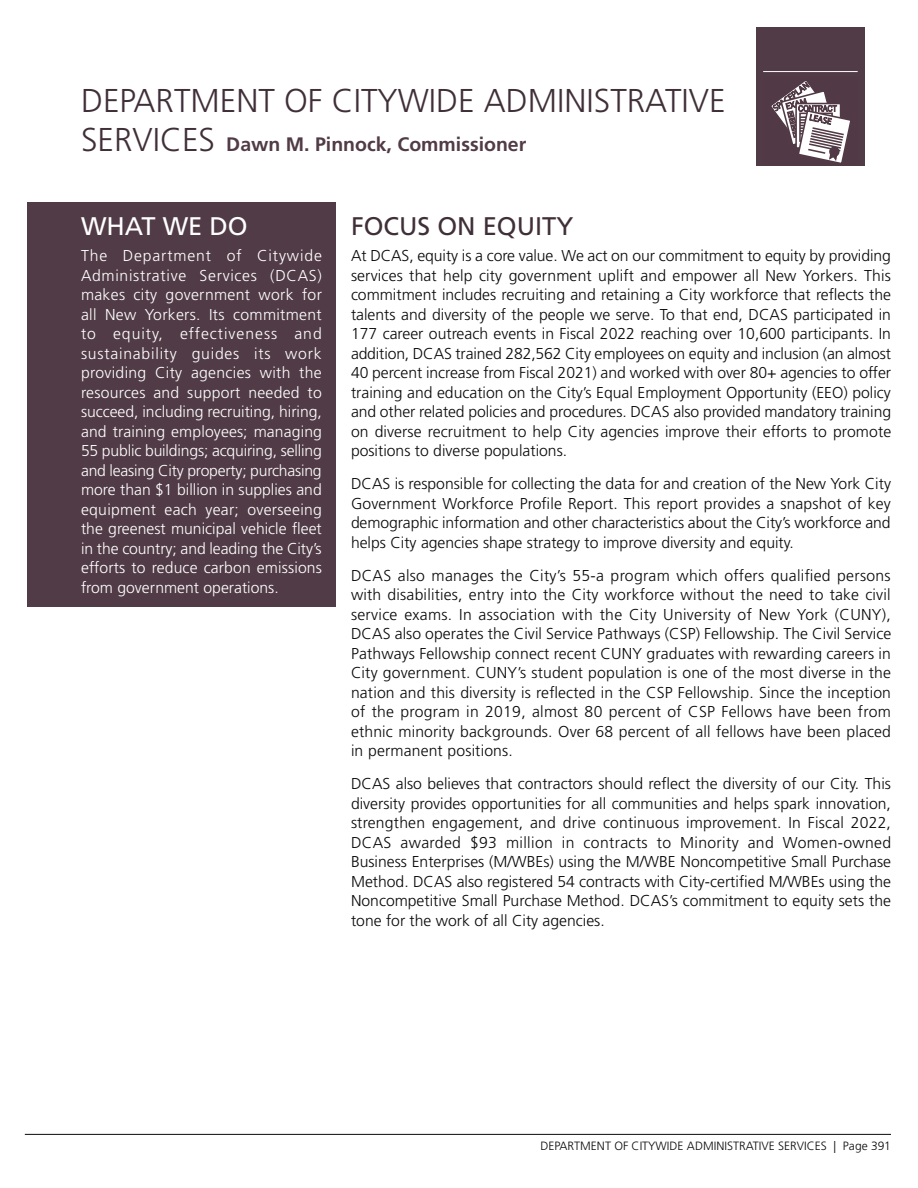
<style>
.page{position:relative;width:918px;height:1188px;background:#fff}
.page>*{position:absolute;margin:0;border:0;box-sizing:border-box;transform-origin:0 0}
.t1{font:300 33px "Frutiger LT Std";color:#402f38}
.Headings{font:25.5px "Frutiger LT Std";color:#402f38}
.Heading__What_We_Do{font:25.5px "Frutiger LT Std";color:#fff}
.t2{font:700 19.5px "Frutiger LT Std";color:#513b46}
.Paragraph_Text{font:300 15.75px/19.5px "Frutiger LT Std";color:#09090b;text-align:justify}
.Paragraph_Text__What{font:300 15.75px/19.5px "Frutiger LT Std";color:#fff;text-align:justify}
.t3{font:300 12px "Frutiger LT Std";color:#09090b}
.s1{font-weight:300;font-size:33px;color:#402f38}
</style>
<div class="page">
<hr style="left:25px;top:1134px;width:866px;height:1px;background:#09090b">
<div style="left:756px;top:27px;width:108px;height:139px;background:#513b46"></div>
<svg style="left:771px;top:81px;width:79px;height:82px"></svg>
<hr style="left:763px;top:71px;width:95px;height:1px;background:#fff">
<div style="left:27px;top:202px;width:309px;height:405px;background:#513b46"></div>
<h1 class="t1" style="left:81px;top:81px;width:646px">DEPARTMENT OF CITYWIDE ADMINISTRATIVE</h1>
<p class="t2" style="left:81px;top:132px;width:447px"><span class="s1">SERVICES</span> Dawn M. Pinnock, Commissioner</p>
<p class="Heading__What_We_Do" style="left:81px;top:211px;width:168px">WHAT WE DO</p>
<p class="Paragraph_Text__What" style="left:81px;top:246px;width:242px">The Department of Citywide Administrative Services (DCAS) makes city government work for all New Yorkers. Its commitment to equity, effectiveness and sustainability guides its work providing City agencies with the resources and support needed to succeed, including recruiting, hiring, and training employees; managing 55 public buildings; acquiring, selling and leasing City property; purchasing more than $1 billion in supplies and equipment each year; overseeing the greenest municipal vehicle fleet in the country; and leading the City’s efforts to reduce carbon emissions from government operations.</p>
<p class="Headings" style="left:351px;top:211px;width:224px">FOCUS ON EQUITY</p>
<p class="Paragraph_Text" style="left:351px;top:246px;width:542px">At DCAS, equity is a core value. We act on our commitment to equity by providing services that help city government uplift and empower all New Yorkers. This commitment includes recruiting and retaining a City workforce that reflects the talents and diversity of the people we serve. To that end, DCAS participated in 177 career outreach events in Fiscal 2022 reaching over 10,600 participants. In addition, DCAS trained 282,562 City employees on equity and inclusion (an almost 40 percent increase from Fiscal 2021) and worked with over 80+ agencies to offer training and education on the City’s Equal Employment Opportunity (EEO) policy and other related policies and procedures. DCAS also provided mandatory training on diverse recruitment to help City agencies improve their efforts to promote positions to diverse populations.</p>
<p class="Paragraph_Text" style="left:351px;top:474px;width:542px">DCAS is responsible for collecting the data for and creation of the New York City Government Workforce Profile Report. This report provides a snapshot of key demographic information and other characteristics about the City’s workforce and helps City agencies shape strategy to improve diversity and equity.</p>
<p class="Paragraph_Text" style="left:351px;top:566px;width:542px">DCAS also manages the City’s 55-a program which offers qualified persons with disabilities, entry into the City workforce without the need to take civil service exams. In association with the City University of New York (CUNY), DCAS also operates the Civil Service Pathways (CSP) Fellowship. The Civil Service Pathways Fellowship connect recent CUNY graduates with rewarding careers in City government. CUNY’s student population is one of the most diverse in the nation and this diversity is reflected in the CSP Fellowship. Since the inception of the program in 2019, almost 80 percent of CSP Fellows have been from ethnic minority backgrounds. Over 68 percent of all fellows have been placed in permanent positions.</p>
<p class="Paragraph_Text" style="left:351px;top:774px;width:542px">DCAS also believes that contractors should reflect the diversity of our City. This diversity provides opportunities for all communities and helps spark innovation, strengthen engagement, and drive continuous improvement. In Fiscal 2022, DCAS awarded $93 million in contracts to Minority and Women-owned Business Enterprises (M/WBEs) using the M/WBE Noncompetitive Small Purchase Method. DCAS also registered 54 contracts with City-certified M/WBEs using the Noncompetitive Small Purchase Method. DCAS’s commitment to equity sets the tone for the work of all City agencies.</p>
<p class="t3" style="left:540px;top:1139px;width:352px">DEPARTMENT OF CITYWIDE ADMINISTRATIVE SERVICES | Page 391</p>
</div>
